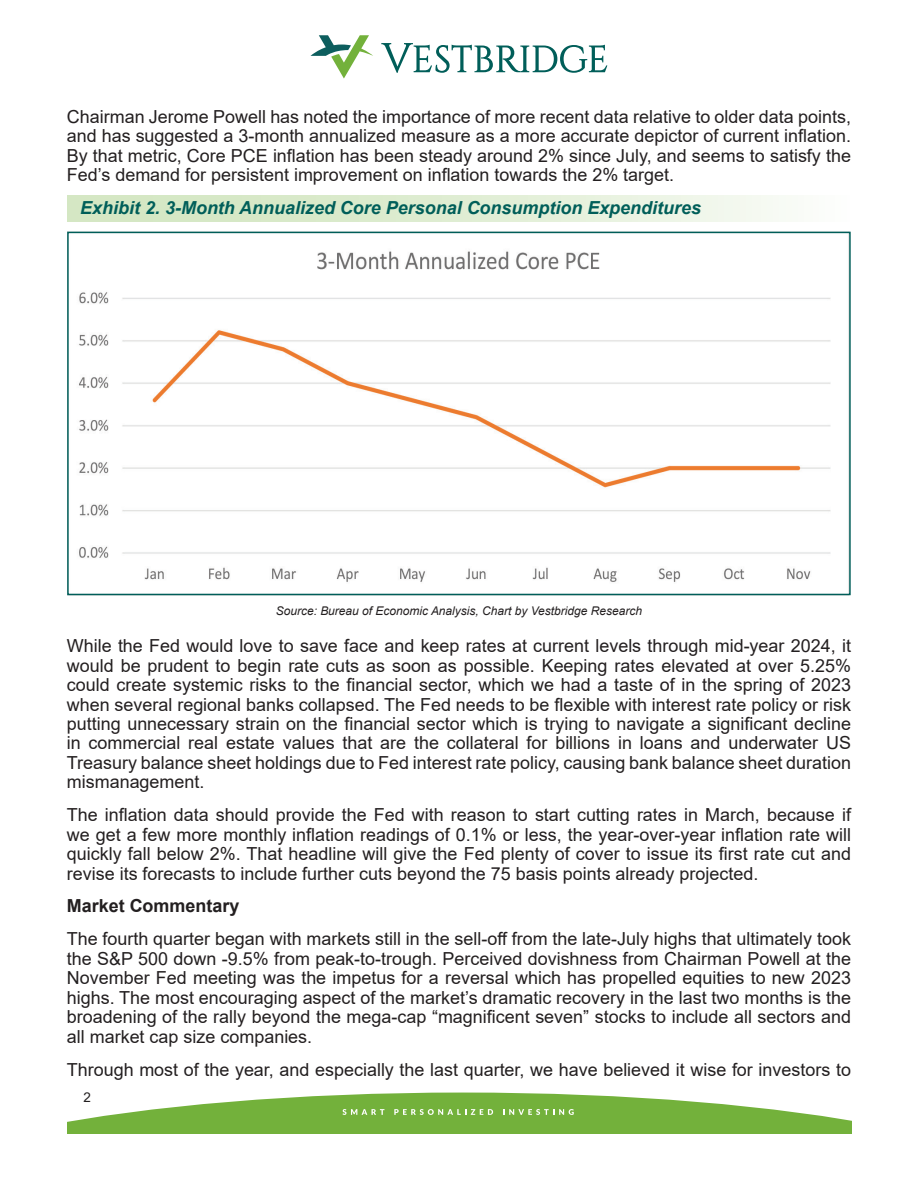
<style>
.page{position:relative;width:918px;height:1188px;background:#fff}
.page>*{position:absolute;margin:0;border:0;box-sizing:border-box;transform-origin:0 0}
.t1{font:18px/19.5px "Arial";color:#231f20;text-align:justify}
.t2{font:italic 700 18px "Arial";color:#005e59}
.t3{font:13.5px "Arial";color:#231f20}
.t4{font:italic 12px "Arial";color:#231f20}
.s1{font-weight:700}
</style>
<div class="page">
<svg style="left:310px;top:35px;width:63px;height:44px"></svg>
<svg style="left:381px;top:43px;width:226px;height:30px"></svg>
<svg style="left:68px;top:1093px;width:783px;height:41px"></svg>
<div style="left:67px;top:195px;width:783px;height:27px;background:linear-gradient(to right,#cee3ba,#f7fbf5)"></div>
<img style="left:79px;top:234px;width:770px;height:359px">
<p class="t1" style="left:67px;top:106px;width:786px">Chairman Jerome Powell has noted the importance of more recent data relative to older data points, and has suggested a 3-month annualized measure as a more accurate depictor of current inflation.<br>By that metric, Core PCE inflation has been steady around 2% since July, and seems to satisfy the Fed’s demand for persistent improvement on inflation towards the 2% target.</p>
<p class="t2" style="left:80px;top:196px;width:622px">Exhibit 2. 3-Month Annualized Core Personal Consumption Expenditures</p>
<p class="t4" style="left:276px;top:603px;width:368px">Source: Bureau of Economic Analysis, Chart by Vestbridge Research</p>
<p class="t1" style="left:67px;top:636px;width:786px">While the Fed would love to save face and keep rates at current levels through mid-year 2024, it would be prudent to begin rate cuts as soon as possible. Keeping rates elevated at over 5.25% could create systemic risks to the financial sector, which we had a taste of in the spring of 2023 when several regional banks collapsed. The Fed needs to be flexible with interest rate policy or risk putting unnecessary strain on the financial sector which is trying to navigate a significant decline in commercial real estate values that are the collateral for billions in loans and underwater US Treasury balance sheet holdings due to Fed interest rate policy, causing bank balance sheet duration mismanagement.</p>
<p class="t1" style="left:67px;top:805px;width:786px">The inflation data should provide the Fed with reason to start cutting rates in March, because if we get a few more monthly inflation readings of 0.1% or less, the year-over-year inflation rate will quickly fall below 2%. That headline will give the Fed plenty of cover to issue its first rate cut and revise its forecasts to include further cuts beyond the 75 basis points already projected.</p>
<p class="t1" style="left:67px;top:890px;width:786px;line-height:32.8px"><span class="s1">Market Commentary<br></span>The fourth quarter began with markets still in the sell-off from the late-July highs that ultimately took</p>
<p class="t1" style="left:67px;top:949px;width:786px">the S&amp;P 500 down -9.5% from peak-to-trough. Perceived dovishness from Chairman Powell at the November Fed meeting was the impetus for a reversal which has propelled equities to new 2023 highs. The most encouraging aspect of the market’s dramatic recovery in the last two months is the broadening of the rally beyond the mega-cap “magnificent seven” stocks to include all sectors and all market cap size companies.</p>
<p class="t1" style="left:67px;top:1059px;width:786px">Through most of the year, and especially the last quarter, we have believed it wise for investors to</p>
<p class="t3" style="left:84px;top:1088px;width:9px">2</p>
</div>
